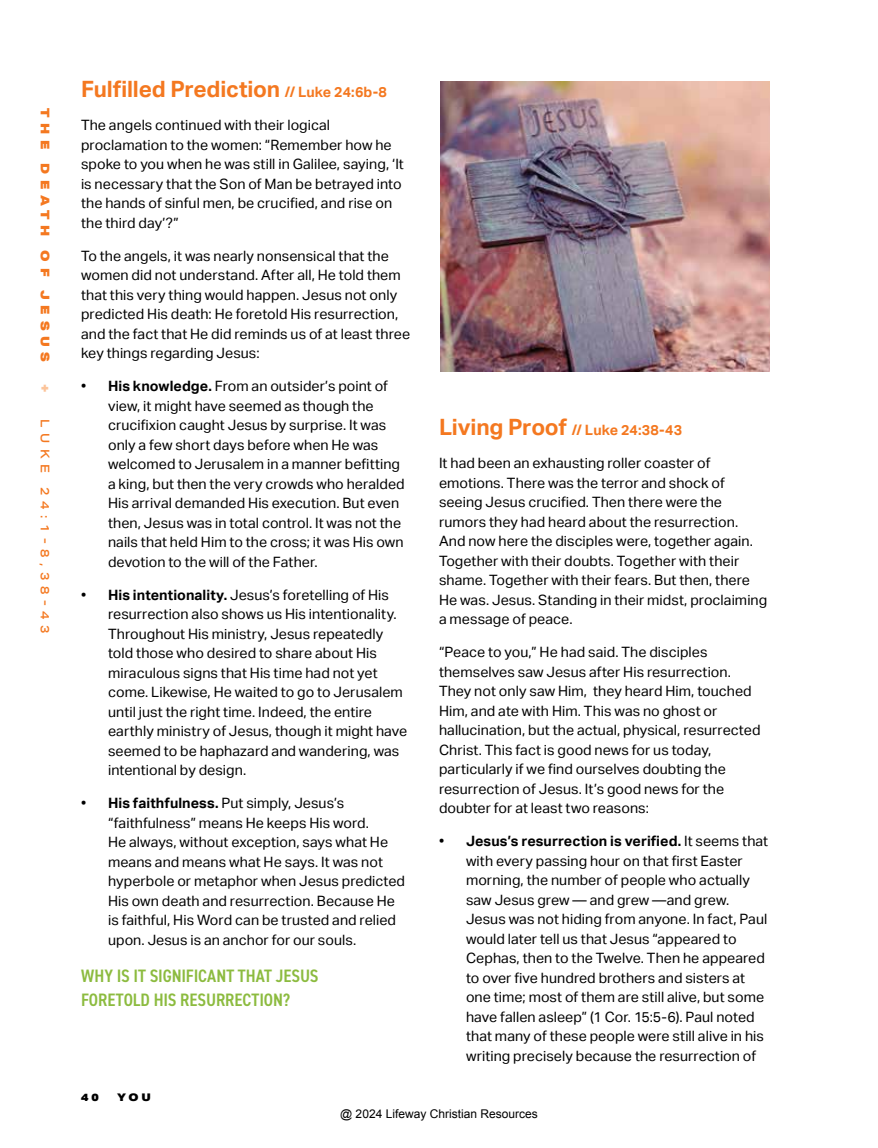
<style>
.page{position:relative;width:878px;height:1148px;background:#fff}
.page>*{position:absolute;margin:0;border:0;box-sizing:border-box;transform-origin:0 0}
.t1{font:700 22.5px "Aktiv Grotesk";letter-spacing:-.01em;color:#f47820}
.t2{font:600 condensed 18px/24px "DIN2014";letter-spacing:-.005em;color:#8cbb3f}
.t3{font:14.25px/19.5px "Aktiv Grotesk";letter-spacing:.005em;color:#000}
.t4{font:700 14.25px "Aktiv Grotesk";letter-spacing:.005em;color:#f47820}
.t5{font:12px "Arial";color:#000}
.t6{font:500 12px "Aktiv Grotesk Ex";letter-spacing:.46em;color:#f47820}
.t7{font:900 12px "Aktiv Grotesk Ex";color:#f47820}
.t8{font:900 12px "Aktiv Grotesk Ex";color:#fcc49a}
.t9{font:900 10.5px "Aktiv Grotesk Ex";color:#000}
.s1{font-size:14.25px}
.s2{font-weight:700}
.s3{font-size:22.5px}
</style>
<div class="page">
<img style="left:440px;top:81px;width:330px;height:291px">
<p class="t7" style="left:53px;top:108px;width:41px;rotate:90deg">T he</p>
<p class="t7" style="left:53px;top:163px;width:43px;rotate:90deg">D eath</p>
<p class="t7" style="left:53px;top:250px;width:26px;rotate:90deg">O f</p>
<p class="t7" style="left:53px;top:290px;width:41px;rotate:90deg">J esus</p>
<p class="t8" style="left:53px;top:384px;width:10px;rotate:90deg">+</p>
<p class="t6" style="left:52px;top:419px;width:215px;rotate:90deg">Luke 24:1-8,38-43</p>
<h1 class="t1" style="left:81px;top:76px;width:307px">Fulfilled Prediction <span class="s1">// Luke 24:6b-8</span></h1>
<p class="t3" style="left:81px;top:115px;width:324px">The angels continued with their logical proclamation to the women: “Remember how he spoke to you when he was still in Galilee, saying, ‘It is necessary that the Son of Man be betrayed into the hands of sinful men, be crucified, and rise on the third day’?”</p>
<p class="t3" style="left:81px;top:246px;width:330px">To the angels, it was nearly nonsensical that the women did not understand. After all, He told them that this very thing would happen. Jesus not only predicted His death: He foretold His resurrection, and the fact that He did reminds us of at least three key things regarding Jesus:</p>
<p class="t3" style="left:108px;top:376px;width:298px;text-indent:-27px">• <span class="s2">His knowledge.</span> From an outsider’s point of view, it might have seemed as though the crucifixion caught Jesus by surprise. It was only a few short days before when He was welcomed to Jerusalem in a manner befitting a king, but then the very crowds who heralded His arrival demanded His execution. But even then, Jesus was in total control. It was not the nails that held Him to the cross; it was His own devotion to the will of the Father.</p>
<p class="t3" style="left:108px;top:585px;width:301px;text-indent:-27px">• <span class="s2">His intentionality.</span> Jesus’s foretelling of His resurrection also shows us His intentionality.<br>Throughout His ministry, Jesus repeatedly told those who desired to share about His miraculous signs that His time had not yet come. Likewise, He waited to go to Jerusalem until just the right time. Indeed, the entire earthly ministry of Jesus, though it might have seemed to be haphazard and wandering, was intentional by design.</p>
<p class="t3" style="left:108px;top:793px;width:298px;text-indent:-27px">• <span class="s2">His faithfulness.</span> Put simply, Jesus’s “faithfulness” means He keeps His word.<br>He always, without exception, says what He means and means what He says. It was not hyperbole or metaphor when Jesus predicted His own death and resurrection. Because He is faithful, His Word can be trusted and relied upon. Jesus is an anchor for our souls.</p>
<p class="t2" style="left:81px;top:963px;width:239px">WHY IS IT SIGNIFICANT THAT JESUS<br>FORETOLD HIS RESURRECTION?</p>
<p class="t9" style="left:81px;top:1090px;width:19px">4 0</p>
<p class="t9" style="left:117px;top:1090px;width:35px">YOU</p>
<p class="t4" style="left:439px;top:422px;width:245px"><span class="s3">Living Proof</span> // Luke 24:38-43</p>
<p class="t3" style="left:439px;top:453px;width:330px">It had been an exhausting roller coaster of emotions. There was the terror and shock of seeing Jesus crucified. Then there were the rumors they had heard about the resurrection.<br>And now here the disciples were, together again.<br>Together with their doubts. Together with their shame. Together with their fears. But then, there He was. Jesus. Standing in their midst, proclaiming a message of peace.</p>
<p class="t3" style="left:439px;top:642px;width:323px">“Peace to you,” He had said. The disciples themselves saw Jesus after His resurrection.<br>They not only saw Him, they heard Him, touched Him, and ate with Him. This was no ghost or hallucination, but the actual, physical, resurrected Christ. This fact is good news for us today, particularly if we find ourselves doubting the resurrection of Jesus. It’s good news for the doubter for at least two reasons:</p>
<p class="t3" style="left:466px;top:831px;width:304px;text-indent:-27px">• <span class="s2">Jesus’s resurrection is verified.</span> It seems that with every passing hour on that first Easter morning, the number of people who actually saw Jesus grew — and grew —and grew.<br>Jesus was not hiding from anyone. In fact, Paul would later tell us that Jesus “appeared to Cephas, then to the Twelve. Then he appeared to over five hundred brothers and sisters at one time; most of them are still alive, but some have fallen asleep” (1 Cor. 15:5-6). Paul noted that many of these people were still alive in his writing precisely because the resurrection of</p>
<p class="t5" style="left:340px;top:1106px;width:199px">@ 2024 Lifeway Christian Resources</p>
</div>
